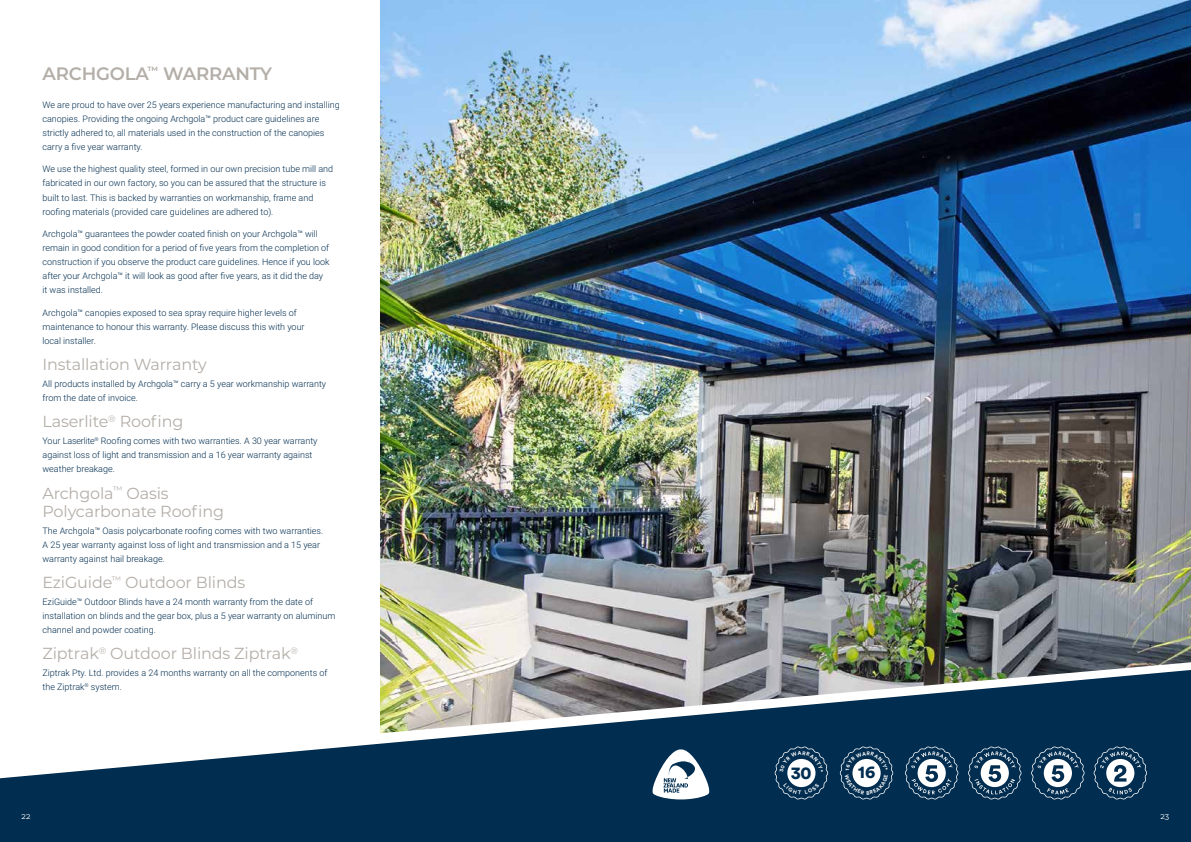
<style>
.page{position:relative;width:1191px;height:842px;background:#fff}
.page>*{position:absolute;margin:0;border:0;box-sizing:border-box;transform-origin:0 0}
.t1{font:600 18px "Montserrat";letter-spacing:-.01em;color:#b4aea8}
.t2{font:900 17.5px "Circular Std";color:#002d50}
.t3{font:900 17.4px "Circular Std";color:#002d50}
.t4{font:16px/18px "Montserrat";letter-spacing:-.01em;color:#b4aea8}
.t5{font:300 9px/14px "Roboto";color:#002d50}
.t6{font:7.9px "Montserrat";color:#fff}
</style>
<div class="page">
<svg style="left:0;top:733px;width:1191px;height:109px;background:#1a4262"></svg>
<svg style="left:651px;top:749px;width:59px;height:50px"></svg>
<svg style="left:905px;top:746px;width:53px;height:53px"></svg>
<svg style="left:968px;top:746px;width:53px;height:53px;background:#43647e"></svg>
<svg style="left:1031px;top:746px;width:53px;height:53px;background:#41627c"></svg>
<svg style="left:1093px;top:746px;width:54px;height:53px;background:#3f617b"></svg>
<img style="left:380px;top:0;width:811px;height:733px">
<svg style="left:840px;top:746px;width:53px;height:53px"></svg>
<svg style="left:774px;top:746px;width:54px;height:53px"></svg>
<h1 class="t1" style="left:43px;top:61px;width:231px">ARCHGOLA<sup>™</sup> WARRANTY</h1>
<p class="t5" style="left:43px;top:97px;width:299px">We are proud to have over 25 years experience manufacturing and installing canopies. Providing the ongoing Archgola™ product care guidelines are strictly adhered to, all materials used in the construction of the canopies carry a five year warranty.</p>
<p class="t5" style="left:43px;top:162px;width:292px">We use the highest quality steel, formed in our own precision tube mill and fabricated in our own factory, so you can be assured that the structure is built to last. This is backed by warranties on workmanship, frame and roofing materials (provided care guidelines are adhered to).</p>
<p class="t5" style="left:43px;top:226px;width:288px">Archgola™ guarantees the powder coated finish on your Archgola™ will remain in good condition for a period of five years from the completion of construction if you observe the product care guidelines. Hence if you look after your Archgola™ it will look as good after five years, as it did the day it was installed.</p>
<p class="t5" style="left:43px;top:305px;width:264px">Archgola™ canopies exposed to sea spray require higher levels of maintenance to honour this warranty. Please discuss this with your local installer.</p>
<h3 class="t4" style="left:43px;top:355px;width:166px">Installation Warranty</h3>
<p class="t5" style="left:43px;top:376px;width:285px">All products installed by Archgola™ carry a 5 year workmanship warranty from the date of invoice.</p>
<h3 class="t4" style="left:43px;top:412px;width:142px">Laserlite<sup>®</sup> Roofing</h3>
<p class="t5" style="left:43px;top:434px;width:276px">Your Laserlite<sup>®</sup> Roofing comes with two warranties. A 30 year warranty against loss of light and transmission and a 16 year warranty against weather breakage.</p>
<h3 class="t4" style="left:43px;top:483px;width:183px">Archgola<sup>™</sup> Oasis<br>Polycarbonate Roofing</h3>
<p class="t5" style="left:43px;top:523px;width:282px">The Archgola™ Oasis polycarbonate roofing comes with two warranties.<br>A 25 year warranty against loss of light and transmission and a 15 year warranty against hail breakage.</p>
<h3 class="t4" style="left:43px;top:573px;width:204px">EziGuide<sup>™</sup> Outdoor Blinds</h3>
<p class="t5" style="left:43px;top:594px;width:294px">EziGuide™ Outdoor Blinds have a 24 month warranty from the date of installation on blinds and the gear box, plus a 5 year warranty on aluminum channel and powder coating.</p>
<h3 class="t4" style="left:43px;top:644px;width:257px">Ziptrak<sup>®</sup> Outdoor Blinds Ziptrak<sup>®</sup></h3>
<p class="t5" style="left:43px;top:666px;width:286px">Ziptrak Pty. Ltd. provides a 24 months warranty on all the components of the Ziptrak<sup>®</sup> system.</p>
<h2 class="t2" style="left:791px;top:761px;width:22px">30</h2>
<h3 class="t3" style="left:857px;top:760px;width:19px">16</h3>
<p class="t6" style="left:22px;top:811px;width:10px">22</p>
<p class="t6" style="left:1160px;top:811px;width:10px">23</p>
</div>
